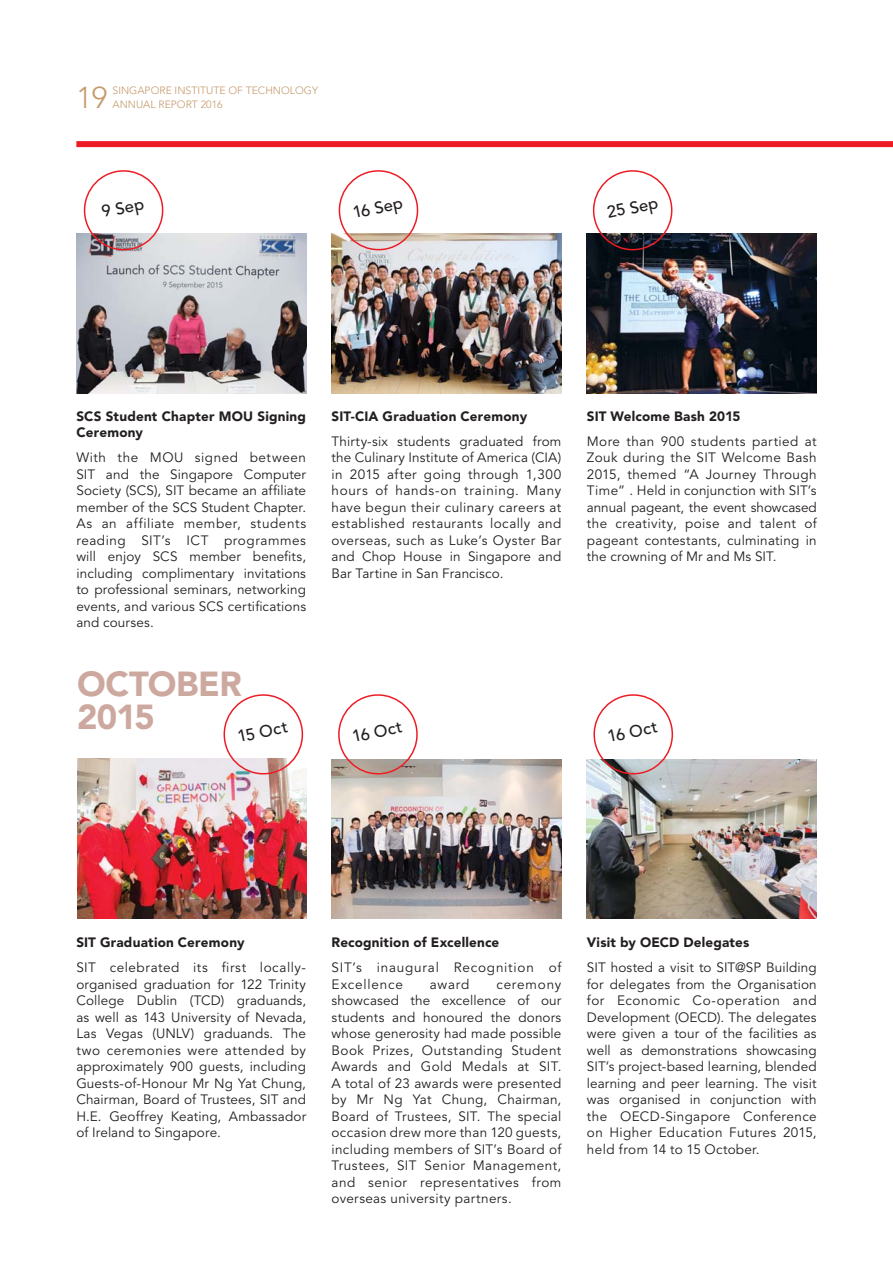
<style>
.page{position:relative;width:893px;height:1263px;background:#fff}
.page>*{position:absolute;margin:0;border:0;box-sizing:border-box;transform-origin:0 0}
.t1{font:900 34.5px/33px "Avenir LT Std";letter-spacing:-.015em;color:#cda89f}
.t2{font:300 30px "Avenir LT Std";color:#c49a6b}
.t3{font:500 16.5px "Avenir LT Std";color:#231f20}
.t4{font:13.5px/16.5px "Avenir LT Std";letter-spacing:.015em;color:#231f20;text-align:justify}
.t5{font:900 13.5px/16.5px "Avenir LT Std";letter-spacing:.015em;color:#231f20}
.t6{font:13.5px/16.5px "Avenir LT Std";letter-spacing:.06em;color:#231f20}
.t7{font:300 10.5px/13.5px "Avenir LT Std";color:#c49a6b}
</style>
<div class="page">
<div style="left:76px;top:141px;width:816px;height:6px;background:#ed1c24"></div>
<img style="left:76px;top:234px;width:230px;height:160px">
<img style="left:331px;top:234px;width:230px;height:160px">
<img style="left:587px;top:234px;width:229px;height:160px">
<img style="left:77px;top:758px;width:229px;height:160px">
<img style="left:587px;top:759px;width:229px;height:159px">
<img style="left:331px;top:759px;width:230px;height:159px">
<svg style="left:221px;top:694px;width:85px;height:83px"></svg>
<svg style="left:590px;top:694px;width:86px;height:83px"></svg>
<svg style="left:335px;top:694px;width:85px;height:83px"></svg>
<svg style="left:81px;top:170px;width:85px;height:83px"></svg>
<svg style="left:336px;top:170px;width:85px;height:83px"></svg>
<svg style="left:590px;top:170px;width:85px;height:83px"></svg>
<h2 class="t2" style="left:76px;top:83px;width:33px">19</h2>
<p class="t7" style="left:112px;top:85px;width:207px">SINGAPORE INSTITUTE OF TECHNOLOGY<br>ANNUAL REPORT 2016</p>
<p class="t3" style="left:100px;top:204px;width:44px;rotate:-12deg">9 Sep</p>
<p class="t3" style="left:351px;top:205px;width:52px;rotate:-12deg">16 Sep</p>
<p class="t3" style="left:605px;top:205px;width:53px;rotate:-12deg">25 Sep</p>
<p class="t5" style="left:76px;top:409px;width:231px">SCS Student Chapter MOU Signing<br>Ceremony</p>
<p class="t4" style="left:76px;top:450px;width:231px">With the MOU signed between SIT and the Singapore Computer Society (SCS), SIT became an affiliate member of the SCS Student Chapter.<br>As an affiliate member, students reading SIT’s ICT programmes will enjoy SCS member benefits, including complimentary invitations to professional seminars, networking events, and various SCS certifications and courses.</p>
<h1 class="t1" style="left:77px;top:669px;width:166px">OCTOBER<br>2015</h1>
<p class="t3" style="left:236px;top:729px;width:52px;rotate:-12deg">15 Oct</p>
<p class="t5" style="left:331px;top:409px;width:197px">SIT-CIA Graduation Ceremony</p>
<p class="t4" style="left:331px;top:434px;width:231px">Thirty-six students graduated from the Culinary Institute of America (CIA) in 2015 after going through 1,300 hours of hands-on training. Many have begun their culinary careers at established restaurants locally and overseas, such as Luke’s Oyster Bar and Chop House in Singapore and Bar Tartine in San Francisco.</p>
<p class="t5" style="left:587px;top:409px;width:155px">SIT Welcome Bash 2015</p>
<p class="t4" style="left:587px;top:434px;width:231px">More than 900 students partied at Zouk during the SIT Welcome Bash 2015, themed “A Journey Through Time” . Held in conjunction with SIT’s annual pageant, the event showcased the creativity, poise and talent of pageant contestants, culminating in the crowning of Mr and Ms SIT.</p>
<p class="t3" style="left:351px;top:729px;width:52px;rotate:-12deg">16 Oct</p>
<p class="t3" style="left:606px;top:729px;width:52px;rotate:-12deg">16 Oct</p>
<p class="t5" style="left:76px;top:935px;width:170px">SIT Graduation Ceremony</p>
<p class="t4" style="left:76px;top:960px;width:231px">SIT celebrated its first locally&shy;organised graduation for 122 Trinity College Dublin (TCD) graduands, as well as 143 University of Nevada, Las Vegas (UNLV) graduands. The two ceremonies were attended by approximately 900 guests, including Guests-of-Honour Mr Ng Yat Chung, Chairman, Board of Trustees, SIT and H.E. Geoffrey Keating, Ambassador of Ireland to Singapore.</p>
<p class="t5" style="left:331px;top:935px;width:169px">Recognition of Excellence</p>
<p class="t6" style="left:331px;top:960px;width:231px">SIT’s inaugural Recognition of<br>Excellence</p>
<p class="t4" style="left:430px;top:977px;width:41px">award</p>
<p class="t4" style="left:331px;top:977px;width:231px;text-indent:165px">ceremony showcased the excellence of our students and honoured the donors whose generosity had made possible Book Prizes, Outstanding Student Awards and Gold Medals at SIT.<br>A total of 23 awards were presented by Mr Ng Yat Chung, Chairman, Board of Trustees, SIT. The special occasion drew more than 120 guests, including members of SIT’s Board of Trustees, SIT Senior Management, and senior representatives from overseas university partners.</p>
<p class="t5" style="left:587px;top:935px;width:164px">Visit by OECD Delegates</p>
<p class="t4" style="left:587px;top:960px;width:231px">SIT hosted a visit to SIT@SP Building for delegates from the Organisation for Economic Co-operation and Development (OECD). The delegates were given a tour of the facilities as well as demonstrations showcasing SIT’s project-based learning, blended learning and peer learning. The visit was organised in conjunction with the OECD-Singapore Conference on Higher Education Futures 2015, held from 14 to 15 October.</p>
</div>
